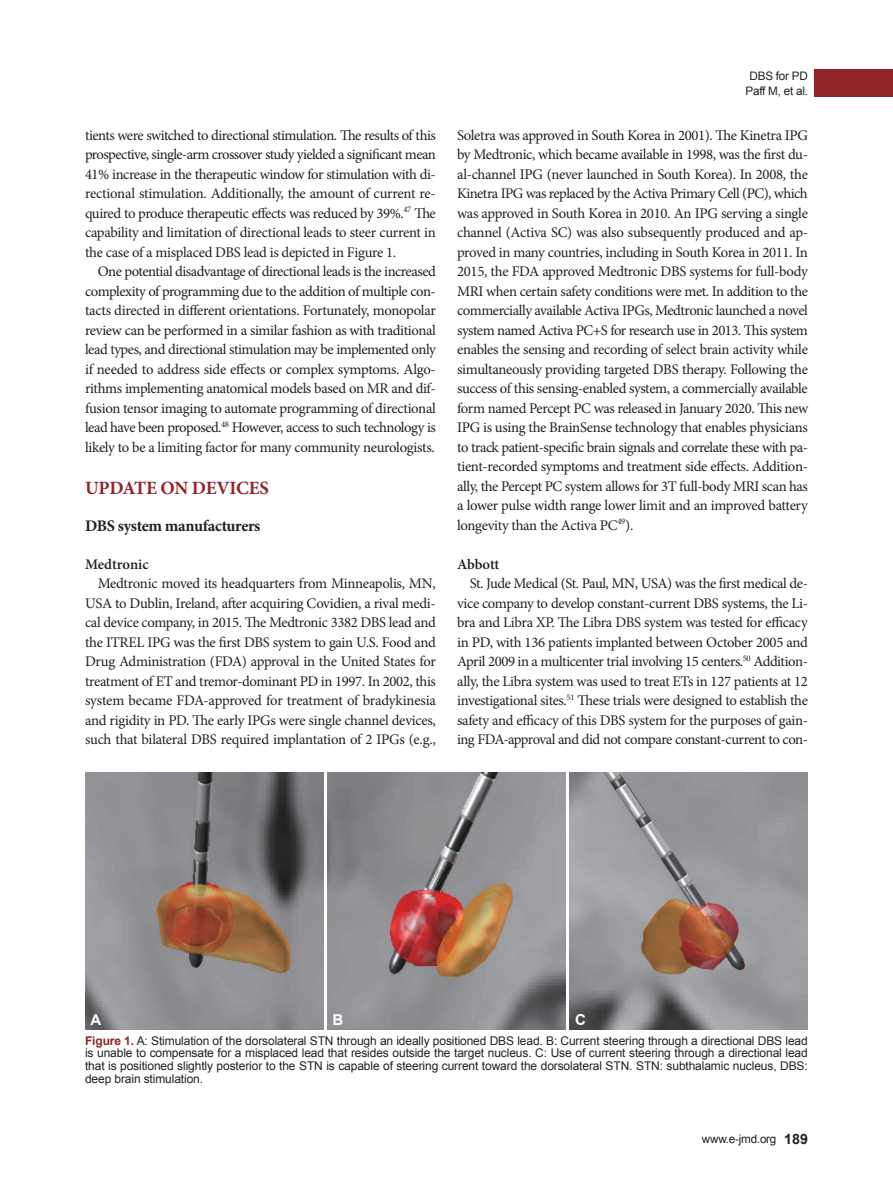
<style>
.page{position:relative;width:893px;height:1191px;background:#fff}
.page>*{position:absolute;margin:0;border:0;box-sizing:border-box;transform-origin:0 0}
.t1{font:700 18.75px "Minion Pro";letter-spacing:-.015em;color:#912427}
.t2{font:700 16.2px "Minion Pro";letter-spacing:-.025em;color:#231f20}
.t3{font:700 15px "Arial";color:#fff}
.t4{font:14.7px/19.5px "Minion Pro";letter-spacing:-.025em;color:#231f20;text-align:justify}
.t5{font:600 14.7px "Minion Pro";letter-spacing:-.01em;color:#231f20}
.t6{font:12px/12.8px "Arial";letter-spacing:-.01em;color:#231f20;text-align:justify}
.t7{font:11.7px/15px "Arial";letter-spacing:-.02em;color:#231f20;text-align:center}
.s1{font-weight:700;color:#912427}
.s2{font-weight:700;font-size:14.25px}
</style>
<div class="page">
<div style="left:814px;top:69px;width:79px;height:28px;background:#912427"></div>
<img style="left:85px;top:772px;width:238px;height:258px">
<img style="left:327px;top:772px;width:239px;height:258px">
<img style="left:570px;top:772px;width:238px;height:258px">
<p class="t4" style="left:85px;top:125px;width:352px">tients were switched to directional stimulation. The results of this prospective, single-arm crossover study yielded a significant mean 41% increase in the therapeutic window for stimulation with di&shy;rectional stimulation. Additionally, the amount of current re&shy;quired to produce therapeutic effects was reduced by 39%.<sup>47</sup> The capability and limitation of directional leads to steer current in the case of a misplaced DBS lead is depicted in Figure 1.</p>
<p class="t4" style="left:85px;top:262px;width:352px;text-indent:13px">One potential disadvantage of directional leads is the increased complexity of programming due to the addition of multiple con&shy;tacts directed in different orientations. Fortunately, monopolar review can be performed in a similar fashion as with traditional lead types, and directional stimulation may be implemented only if needed to address side effects or complex symptoms. Algo&shy;rithms implementing anatomical models based on MR and dif&shy;fusion tensor imaging to automate programming of directional lead have been proposed.<sup>48</sup> However, access to such technology is likely to be a limiting factor for many community neurologists.</p>
<p class="t1" style="left:85px;top:475px;width:185px">UPDATE ON DEVICES</p>
<p class="t2" style="left:85px;top:514px;width:177px">DBS system manufacturers</p>
<p class="t5" style="left:85px;top:554px;width:65px">Medtronic</p>
<p class="t4" style="left:85px;top:574px;width:352px;text-indent:13px">Medtronic moved its headquarters from Minneapolis, MN, USA to Dublin, Ireland, after acquiring Covidien, a rival medi&shy;cal device company, in 2015. The Medtronic 3382 DBS lead and the ITREL IPG was the first DBS system to gain U.S. Food and Drug Administration (FDA) approval in the United States for treatment of ET and tremor-dominant PD in 1997. In 2002, this system became FDA-approved for treatment of bradykinesia and rigidity in PD. The early IPGs were single channel devices, such that bilateral DBS required implantation of 2 IPGs (e.g.,</p>
<p class="t7" style="left:745px;top:68px;width:64px">DBS for PD<br>Paff M, et al.</p>
<p class="t4" style="left:457px;top:125px;width:352px">Soletra was approved in South Korea in 2001). The Kinetra IPG by Medtronic, which became available in 1998, was the first du&shy;al-channel IPG (never launched in South Korea). In 2008, the Kinetra IPG was replaced by the Activa Primary Cell (PC), which was approved in South Korea in 2010. An IPG serving a single channel (Activa SC) was also subsequently produced and ap&shy;proved in many countries, including in South Korea in 2011. In 2015, the FDA approved Medtronic DBS systems for full-body MRI when certain safety conditions were met. In addition to the commercially available Activa IPGs, Medtronic launched a novel system named Activa PC+S for research use in 2013. This system enables the sensing and recording of select brain activity while simultaneously providing targeted DBS therapy. Following the success of this sensing-enabled system, a commercially available form named Percept PC was released in January 2020. This new IPG is using the BrainSense technology that enables physicians to track patient-specific brain signals and correlate these with pa&shy;tient-recorded symptoms and treatment side effects. Addition&shy;ally, the Percept PC system allows for 3T full-body MRI scan has a lower pulse width range lower limit and an improved battery longevity than the Activa PC<sup>49</sup>).</p>
<p class="t5" style="left:457px;top:554px;width:44px">Abbott</p>
<p class="t4" style="left:457px;top:574px;width:352px;text-indent:13px">St. Jude Medical (St. Paul, MN, USA) was the first medical de&shy;vice company to develop constant-current DBS systems, the Li&shy;bra and Libra XP. The Libra DBS system was tested for efficacy in PD, with 136 patients implanted between October 2005 and April 2009 in a multicenter trial involving 15 centers.<sup>50</sup> Addition&shy;ally, the Libra system was used to treat ETs in 127 patients at 12 investigational sites.<sup>51</sup> These trials were designed to establish the safety and efficacy of this DBS system for the purposes of gain&shy;ing FDA-approval and did not compare constant-current to con-</p>
<p class="t3" style="left:91px;top:1009px;width:12px">A</p>
<p class="t3" style="left:333px;top:1009px;width:12px">B</p>
<p class="t3" style="left:575px;top:1009px;width:12px">C</p>
<p class="t6" style="left:85px;top:1034px;width:724px"><span class="s1">Figure 1.</span> A: Stimulation of the dorsolateral STN through an ideally positioned DBS lead. B: Current steering through a directional DBS lead is unable to compensate for a misplaced lead that resides outside the target nucleus. C: Use of current steering through a directional lead that is positioned slightly posterior to the STN is capable of steering current toward the dorsolateral STN. STN: subthalamic nucleus, DBS: deep brain stimulation.</p>
<p class="t7" style="left:702px;top:1131px;width:108px">www.e-jmd.org <span class="s2">189</span></p>
</div>
